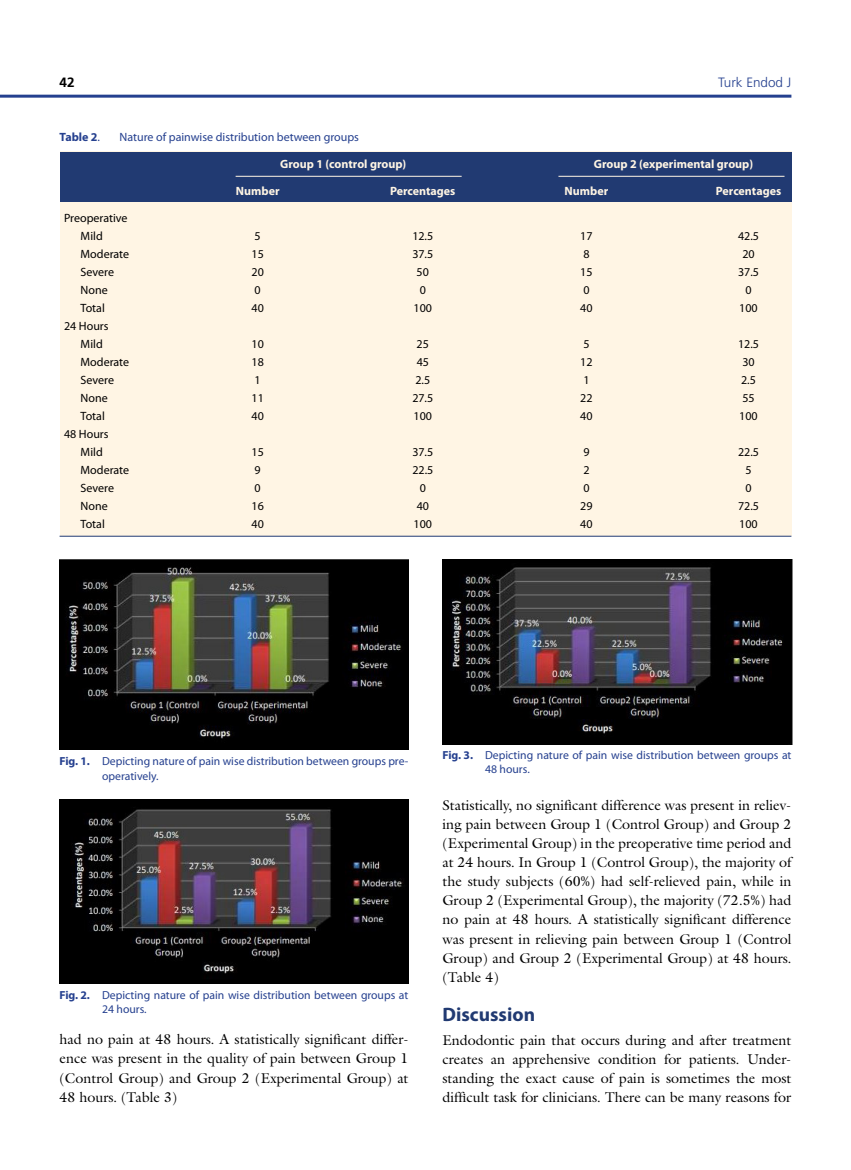
<style>
.page{position:relative;width:851px;height:1170px;background:#fff}
.page>*{position:absolute;margin:0;border:0;box-sizing:border-box;transform-origin:0 0}
.t1{font:700 19.5px "Myriad Pro";color:#213a72}
.t2{font:14.25px/19px "Galliard Normal Tr";color:#000;text-align:justify}
.t3{font:13.5px "Frutiger Light Nr Tr";color:#25408f}
.t4{font:13.5px "Frutiger Bold Tr";color:#000}
.t5{font:12px/18px "Myriad Pro";color:#000}
.t6{font:700 12px "Myriad Pro";color:#fff5e4}
.t7{font:12px "Myriad Pro";color:#25408f}
.t8{font:700 12px "Myriad Pro";color:#25408f}
.t9{font:11.7px/14.1px "Myriad Pro";color:#25408f}
.s1{font-weight:400}
.s2{font-weight:700}
</style>
<div class="page">
<hr style="left:0;top:95px;width:791px;height:3px;background:#25408f">
<div style="left:60px;top:152px;width:731px;height:384px;background:#fff5e4"></div>
<hr style="left:60px;top:536px;width:731px;height:1px;background:#213a72">
<div style="left:60px;top:152px;width:731px;height:49px;background:#213a72"></div>
<hr style="left:235px;top:176px;width:226px;height:1px;background:#fff5e4">
<hr style="left:558px;top:176px;width:226px;height:1px;background:#fff5e4">
<img style="left:60px;top:559px;width:348px;height:190px">
<img style="left:59px;top:799px;width:349px;height:184px">
<img style="left:442px;top:559px;width:349px;height:185px">
<p class="t4" style="left:60px;top:74px;width:17px">42</p>
<p class="t3" style="left:718px;top:74px;width:75px">Turk Endod J</p>
<p class="t8" style="left:60px;top:129px;width:42px">Table 2<span class="s1">.</span></p>
<p class="t7" style="left:120px;top:129px;width:241px">Nature of painwise distribution between groups</p>
<p class="t6" style="left:280px;top:156px;width:127px">Group 1 (control group)</p>
<p class="t6" style="left:593px;top:156px;width:161px">Group 2 (experimental group)</p>
<p class="t6" style="left:236px;top:183px;width:45px">Number</p>
<p class="t6" style="left:390px;top:183px;width:67px">Percentages</p>
<p class="t6" style="left:564px;top:183px;width:45px">Number</p>
<p class="t6" style="left:715px;top:183px;width:67px">Percentages</p>
<p class="t5" style="left:81px;top:208px;width:48px;text-indent:-16px">Preoperative<br>Mild</p>
<p class="t5" style="left:254px;top:226px;width:8px">5</p>
<p class="t5" style="left:412px;top:226px;width:22px">12.5</p>
<p class="t5" style="left:580px;top:226px;width:14px">17</p>
<p class="t5" style="left:738px;top:226px;width:22px">42.5</p>
<p class="t5" style="left:81px;top:244px;width:50px">Moderate</p>
<p class="t5" style="left:251px;top:244px;width:14px">15</p>
<p class="t5" style="left:412px;top:244px;width:22px">37.5</p>
<p class="t5" style="left:583px;top:244px;width:8px">8</p>
<p class="t5" style="left:742px;top:244px;width:14px">20</p>
<p class="t5" style="left:81px;top:262px;width:35px">Severe</p>
<p class="t5" style="left:251px;top:262px;width:14px">20</p>
<p class="t5" style="left:416px;top:262px;width:14px">50</p>
<p class="t5" style="left:580px;top:262px;width:14px">15</p>
<p class="t5" style="left:738px;top:262px;width:22px">37.5</p>
<p class="t5" style="left:81px;top:280px;width:29px">None</p>
<p class="t5" style="left:254px;top:280px;width:8px">0</p>
<p class="t5" style="left:419px;top:280px;width:8px">0</p>
<p class="t5" style="left:583px;top:280px;width:8px">0</p>
<p class="t5" style="left:745px;top:280px;width:8px">0</p>
<p class="t5" style="left:81px;top:298px;width:26px">Total</p>
<p class="t5" style="left:251px;top:298px;width:14px">40</p>
<p class="t5" style="left:413px;top:298px;width:20px">100</p>
<p class="t5" style="left:580px;top:298px;width:14px">40</p>
<p class="t5" style="left:739px;top:298px;width:20px">100</p>
<p class="t5" style="left:81px;top:316px;width:30px;text-indent:-16px">24 Hours<br>Mild</p>
<p class="t5" style="left:251px;top:334px;width:14px">10</p>
<p class="t5" style="left:416px;top:334px;width:14px">25</p>
<p class="t5" style="left:583px;top:334px;width:8px">5</p>
<p class="t5" style="left:738px;top:334px;width:22px">12.5</p>
<p class="t5" style="left:81px;top:352px;width:50px">Moderate</p>
<p class="t5" style="left:251px;top:352px;width:14px">18</p>
<p class="t5" style="left:416px;top:352px;width:14px">45</p>
<p class="t5" style="left:580px;top:352px;width:14px">12</p>
<p class="t5" style="left:742px;top:352px;width:14px">30</p>
<p class="t5" style="left:81px;top:370px;width:35px">Severe</p>
<p class="t5" style="left:254px;top:370px;width:8px">1</p>
<p class="t5" style="left:415px;top:370px;width:16px">2.5</p>
<p class="t5" style="left:583px;top:370px;width:8px">1</p>
<p class="t5" style="left:741px;top:370px;width:16px">2.5</p>
<p class="t5" style="left:81px;top:388px;width:29px">None</p>
<p class="t5" style="left:251px;top:388px;width:14px">11</p>
<p class="t5" style="left:412px;top:388px;width:22px">27.5</p>
<p class="t5" style="left:580px;top:388px;width:14px">22</p>
<p class="t5" style="left:742px;top:388px;width:14px">55</p>
<p class="t5" style="left:81px;top:406px;width:26px">Total</p>
<p class="t5" style="left:251px;top:406px;width:14px">40</p>
<p class="t5" style="left:413px;top:406px;width:20px">100</p>
<p class="t5" style="left:580px;top:406px;width:14px">40</p>
<p class="t5" style="left:739px;top:406px;width:20px">100</p>
<p class="t5" style="left:81px;top:424px;width:30px;text-indent:-16px">48 Hours<br>Mild</p>
<p class="t5" style="left:251px;top:442px;width:14px">15</p>
<p class="t5" style="left:412px;top:442px;width:22px">37.5</p>
<p class="t5" style="left:583px;top:442px;width:8px">9</p>
<p class="t5" style="left:738px;top:442px;width:22px">22.5</p>
<p class="t5" style="left:81px;top:460px;width:50px">Moderate</p>
<p class="t5" style="left:254px;top:460px;width:8px">9</p>
<p class="t5" style="left:412px;top:460px;width:22px">22.5</p>
<p class="t5" style="left:583px;top:460px;width:8px">2</p>
<p class="t5" style="left:745px;top:460px;width:8px">5</p>
<p class="t5" style="left:81px;top:478px;width:35px">Severe</p>
<p class="t5" style="left:254px;top:478px;width:8px">0</p>
<p class="t5" style="left:419px;top:478px;width:8px">0</p>
<p class="t5" style="left:583px;top:478px;width:8px">0</p>
<p class="t5" style="left:745px;top:478px;width:8px">0</p>
<p class="t5" style="left:81px;top:496px;width:29px">None</p>
<p class="t5" style="left:251px;top:496px;width:14px">16</p>
<p class="t5" style="left:416px;top:496px;width:14px">40</p>
<p class="t5" style="left:580px;top:496px;width:14px">29</p>
<p class="t5" style="left:738px;top:496px;width:22px">72.5</p>
<p class="t5" style="left:81px;top:514px;width:26px">Total</p>
<p class="t5" style="left:251px;top:514px;width:14px">40</p>
<p class="t5" style="left:413px;top:514px;width:20px">100</p>
<p class="t5" style="left:580px;top:514px;width:14px">40</p>
<p class="t5" style="left:739px;top:514px;width:20px">100</p>
<p class="t9" style="left:102px;top:754px;width:308px;text-indent:-43px"><span class="s2">Fig. 1.</span> Depicting nature of pain wise distribution between groups pre&shy;operatively.</p>
<p class="t9" style="left:102px;top:987px;width:308px;text-indent:-43px"><span class="s2">Fig. 2.</span> Depicting nature of pain wise distribution between groups at<br>24 hours.</p>
<p class="t2" style="left:60px;top:1028px;width:350px">had no pain at 48 hours. A statistically significant differ&shy;ence was present in the quality of pain between Group 1 (Control Group) and Group 2 (Experimental Group) at 48 hours. (Table 3)</p>
<p class="t9" style="left:485px;top:747px;width:308px;text-indent:-43px"><span class="s2">Fig. 3.</span> Depicting nature of pain wise distribution between groups at<br>48 hours.</p>
<p class="t2" style="left:442px;top:795px;width:350px">Statistically, no significant difference was present in reliev&shy;ing pain between Group 1 (Control Group) and Group 2 (Experimental Group) in the preoperative time period and at 24 hours. In Group 1 (Control Group), the majority of the study subjects (60%) had self-relieved pain, while in Group 2 (Experimental Group), the majority (72.5%) had no pain at 48 hours. A statistically significant difference was present in relieving pain between Group 1 (Control Group) and Group 2 (Experimental Group) at 48 hours. (Table 4)</p>
<h1 class="t1" style="left:442px;top:1001px;width:94px">Discussion</h1>
<p class="t2" style="left:442px;top:1029px;width:350px">Endodontic pain that occurs during and after treatment creates an apprehensive condition for patients. Under&shy;standing the exact cause of pain is sometimes the most difficult task for clinicians. There can be many reasons for</p>
</div>
